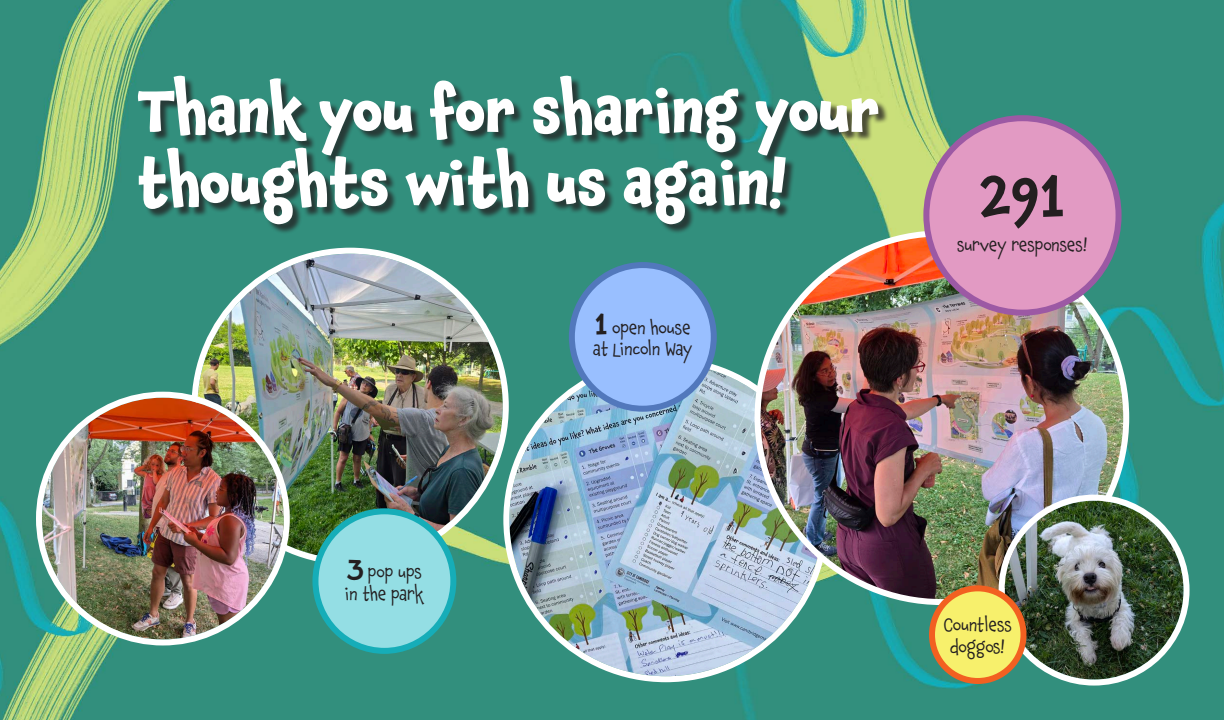
<style>
.page{position:relative;width:1224px;height:720px;background:#fff}
.page>*{position:absolute;margin:0;border:0;box-sizing:border-box;transform-origin:0 0}
.Heading_1{font:700 60px/72px "Chaloops";color:#fff}
.t1{font:500 60px "Chaloops";color:#231f20}
.t2{font:18px/21.6px "Chaloops";color:#231f20}
.s1{font-weight:500;font-size:30px}
</style>
<div class="page">
<img style="left:0;top:0;width:1224px;height:720px">
<img style="left:509px;top:363px;width:313px;height:313px;border-radius:156px">
<div style="left:139px;top:77px;width:749px;height:157px;background:#231f20;opacity:.75"></div>
<img style="left:758px;top:233px;width:368px;height:369px;border-radius:184px">
<div style="left:926px;top:118px;width:193px;height:195px;background:#e29ac3;border-radius:50%"></div>
<div style="left:923px;top:115px;width:199px;height:201px;border:6px solid #9c59a4;border-radius:50%"></div>
<img style="left:198px;top:254px;width:305px;height:305px;border-radius:150px">
<div style="left:572px;top:265px;width:142px;height:144px;background:#99bfff;border-radius:50%"></div>
<div style="left:569px;top:262px;width:148px;height:150px;border:6px solid #5278bc;border-radius:50%"></div>
<div style="left:315px;top:511px;width:138px;height:140px;background:#94dee4;border-radius:50%"></div>
<div style="left:312px;top:508px;width:144px;height:146px;border:6px solid #16adb8;border-radius:50%"></div>
<img style="left:42px;top:398px;width:242px;height:241px;border-radius:121px">
<div style="left:36px;top:392px;width:254px;height:253px;border:6px solid #fff;border-radius:50%"></div>
<img style="left:1005px;top:501px;width:179px;height:179px;border-radius:89px">
<div style="left:999px;top:495px;width:191px;height:191px;border:6px solid #fff;border-radius:50%"></div>
<div style="left:932px;top:588px;width:92px;height:93px;background:#f7f06c;border-radius:50%"></div>
<div style="left:929px;top:585px;width:98px;height:99px;border:6px solid #f26021;border-radius:50%"></div>
<h1 class="Heading_1" style="left:137px;top:74px;width:745px">Thank you for sharing your thoughts with us again!</h1>
<p class="t2" style="left:593px;top:316px;width:102px"><span class="s1">1</span> open house at Lincoln Way</p>
<p class="t1" style="left:979px;top:150px;width:88px">291</p>
<p class="t2" style="left:957px;top:234px;width:132px">survey responses!</p>
<p class="t2" style="left:345px;top:561px;width:80px"><span class="s1">3</span> pop ups in the park</p>
<p class="t2" style="left:944px;top:614px;width:70px;text-align:center">Countless doggos!</p>
</div>
